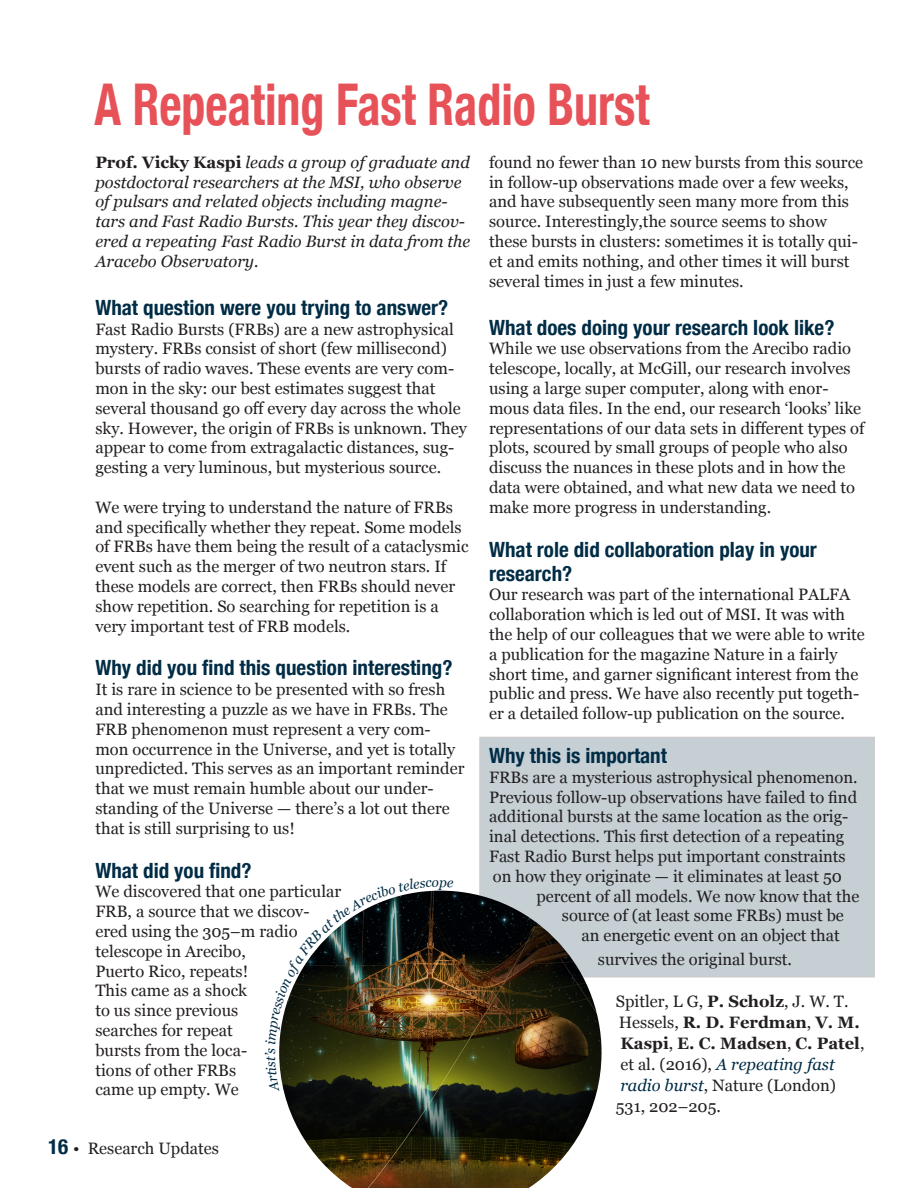
<style>
.page{position:relative;width:918px;height:1188px;background:#fff}
.page>*{position:absolute;margin:0;border:0;box-sizing:border-box;transform-origin:0 0}
.t1{font:700 condensed 57.6px "Helvetica Neue";color:#e1262f;scale:.83 1}
.t2{font:700 condensed 21px/24px "Helvetica Neue";color:#012c45}
.t3{font:16.5px/19.8px "Georgia";color:#231f20}
.t4{font:italic 16.5px/19.8px "Georgia";color:#231f20}
.s1{font-weight:700;font-style:normal}
.s2{font-weight:700}
.s3{font-style:italic;color:#012c45}
.s4{font-family:"Helvetica Neue";font-weight:700;font-stretch:condensed;font-size:21px;color:#012c45}
</style>
<div class="page">
<div style="left:480px;top:737px;width:394px;height:240px;background:#c5cfd4"></div>
<img style="left:284px;top:891px;width:318px;height:297px">
<img style="left:279px;top:890px;width:174px;height:203px">
<h1 class="t1" style="left:94px;top:70px;width:670px">A Repeating Fast Radio Burst</h1>
<p class="t4" style="left:95px;top:152px;width:376px"><span class="s1">Prof. Vicky Kaspi</span> leads a group of graduate and postdoctoral researchers at the MSI, who observe of pulsars and related objects including magne&shy;tars and Fast Radio Bursts. This year they discov&shy;ered a repeating Fast Radio Burst in data from the Aracebo Observatory.</p>
<p class="t2" style="left:95px;top:295px;width:355px">What question were you trying to answer?</p>
<p class="t3" style="left:95px;top:319px;width:373px">Fast Radio Bursts (FRBs) are a new astrophysical mystery. FRBs consist of short (few millisecond) bursts of radio waves. These events are very com&shy;mon in the sky: our best estimates suggest that several thousand go off every day across the whole sky. However, the origin of FRBs is unknown. They appear to come from extragalactic distances, sug&shy;gesting a very luminous, but mysterious source.</p>
<p class="t3" style="left:95px;top:497px;width:375px">We were trying to understand the nature of FRBs and specifically whether they repeat. Some models of FRBs have them being the result of a cataclysmic event such as the merger of two neutron stars. If these models are correct, then FRBs should never show repetition. So searching for repetition is a very important test of FRB models.</p>
<p class="t2" style="left:95px;top:656px;width:359px">Why did you find this question interesting?</p>
<p class="t3" style="left:95px;top:680px;width:371px">It is rare in science to be presented with so fresh and interesting a puzzle as we have in FRBs. The FRB phenomenon must represent a very com&shy;mon occurrence in the Universe, and yet is totally unpredicted. This serves as an important reminder that we must remain humble about our under&shy;standing of the Universe — there’s a lot out there that is still surprising to us!</p>
<p class="t2" style="left:95px;top:858px;width:158px">What did you find?</p>
<p class="t3" style="left:95px;top:882px;width:247px">We discovered that one particular<br>FRB, a source that we discov&shy;ered using the 305–m radio telescope in Arecibo,<br>Puerto Rico, repeats!<br>This came as a shock<br>to us since previous<br>searches for repeat<br>bursts from the loca-<br>tions of other FRBs<br>came up empty. We</p>
<p class="t3" style="left:489px;top:152px;width:376px">found no fewer than 10 new bursts from this source in follow-up observations made over a few weeks, and have subsequently seen many more from this source. Interestingly,the source seems to show these bursts in clusters: sometimes it is totally qui&shy;et and emits nothing, and other times it will burst several times in just a few minutes.</p>
<p class="t2" style="left:489px;top:315px;width:347px">What does doing your research look like?</p>
<p class="t3" style="left:489px;top:339px;width:377px">While we use observations from the Arecibo radio telescope, locally, at McGill, our research involves using a large super computer, along with enor&shy;mous data files. In the end, our research ‘looks’ like representations of our data sets in different types of plots, scoured by small groups of people who also discuss the nuances in these plots and in how the data were obtained, and what new data we need to make more progress in understanding.</p>
<p class="t2" style="left:489px;top:537px;width:329px">What role did collaboration play in your research?</p>
<p class="t3" style="left:489px;top:585px;width:377px">Our research was part of the international PALFA collaboration which is led out of MSI. It was with the help of our colleagues that we were able to write a publication for the magazine Nature in a fairly short time, and garner significant interest from the public and press. We have also recently put togeth&shy;er a detailed follow-up publication on the source.</p>
<p class="t2" style="left:489px;top:743px;width:179px">Why this is important</p>
<p class="t3" style="left:489px;top:767px;width:370px">FRBs are a mysterious astrophysical phenomenon.</p>
<p class="t3" style="left:489px;top:787px;width:370px">Previous follow-up observations have failed to find</p>
<p class="t3" style="left:489px;top:807px;width:361px">additional bursts at the same location as the orig-</p>
<p class="t3" style="left:489px;top:827px;width:357px">inal detections. This first detection of a repeating</p>
<p class="t3" style="left:489px;top:846px;width:358px">Fast Radio Burst helps put important constraints</p>
<p class="t3" style="left:493px;top:866px;width:351px">on how they originate — it eliminates at least 50</p>
<p class="t3" style="left:536px;top:886px;width:325px">percent of all models. We now know that the</p>
<p class="t3" style="left:562px;top:906px;width:284px">source of (at least some FRBs) must be</p>
<p class="t3" style="left:581px;top:926px;width:260px">an energetic event on an object that</p>
<p class="t3" style="left:598px;top:950px;width:196px">survives the original burst.</p>
<p class="t3" style="left:616px;top:991px;width:250px;line-height:21px">Spitler, L G, <span class="s2">P. Scholz</span>, J. W. T.<br>Hessels, <span class="s2">R. D. Ferdman</span>, <span class="s2">V. M.<br>Kaspi</span>, <span class="s2">E. C. Madsen</span>, <span class="s2">C. Patel</span>, et al. (2016), <span class="s3">A repeating fast radio burst</span>, Nature (London)<br>531, 202–205.</p>
<p class="t3" style="left:48px;top:1139px;width:172px"><span class="s4">16</span> • Research Updates</p>
</div>
